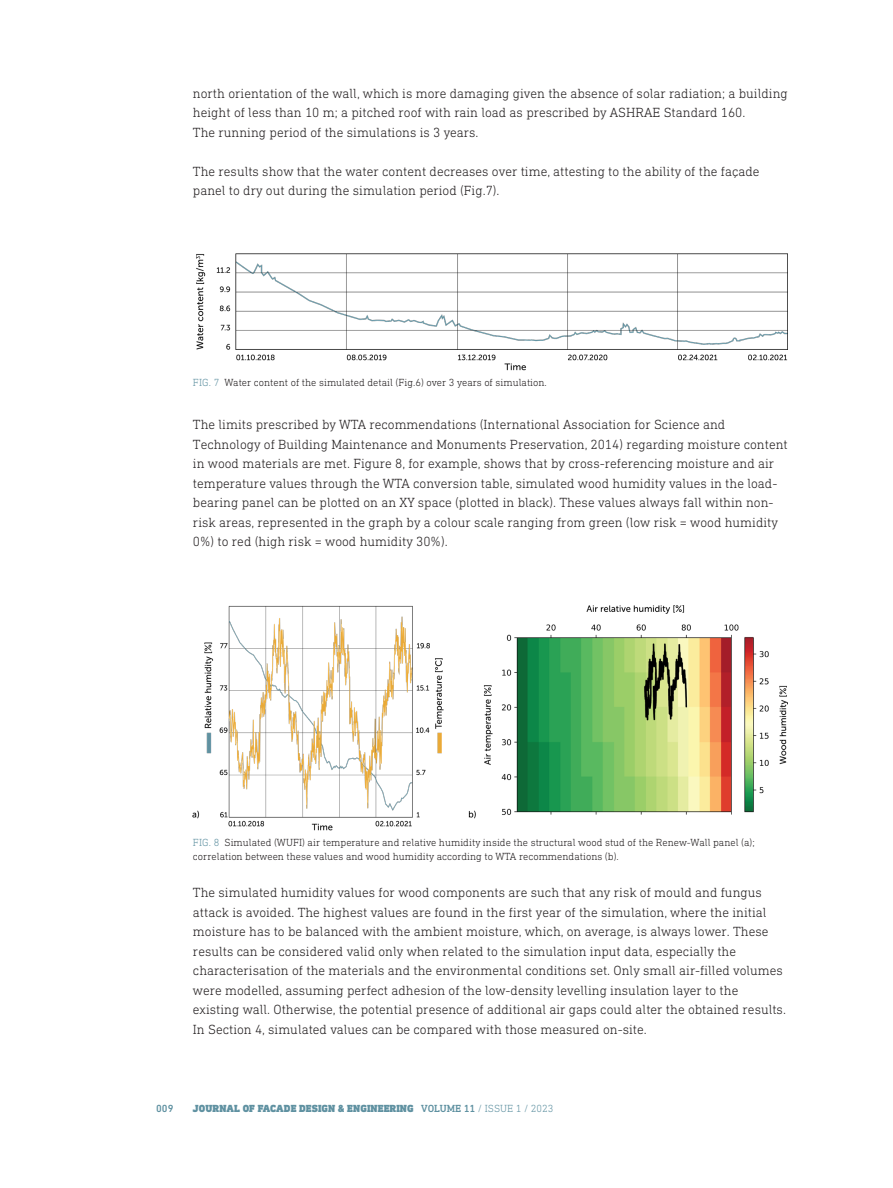
<style>
.page{position:relative;width:893px;height:1188px;background:#fff}
.page>*{position:absolute;margin:0;border:0;box-sizing:border-box;transform-origin:0 0}
.BODY_Normal{font:300 13.5px/19.5px "DIN Next Slab Pro";color:#231f20}
.t1{font:300 10.5px/14.7px "DIN Next Slab Pro";color:#231f20}
.t2{font:900 10.5px "DIN Next Slab Pro";letter-spacing:.01em;color:#5f91a1}
.t3{font:500 10.5px "DIN Next Slab Pro";color:#5f91a1}
.s1{color:#5f91a1}
.s2{font-weight:500}
.s3{font-weight:300}
</style>
<div class="page">
<img style="left:196px;top:254px;width:592px;height:117px">
<img style="left:193px;top:605px;width:595px;height:226px">
<p class="BODY_Normal" style="left:193px;top:83px;width:596px">north orientation of the wall, which is more damaging given the absence of solar radiation; a building height of less than 10 m; a pitched roof with rain load as prescribed by ASHRAE Standard 160.<br>The running period of the simulations is 3 years.</p>
<p class="BODY_Normal" style="left:193px;top:161px;width:568px">The results show that the water content decreases over time, attesting to the ability of the façade panel to dry out during the simulation period (Fig.7).</p>
<p class="t1" style="left:193px;top:375px;width:355px"><span class="s1">Fig. 7</span> Water content of the simulated detail (Fig.6) over 3 years of simulation.</p>
<p class="BODY_Normal" style="left:193px;top:415px;width:596px">The limits prescribed by WTA recommendations (International Association for Science and Technology of Building Maintenance and Monuments Preservation, 2014) regarding moisture content in wood materials are met. Figure 8, for example, shows that by cross-referencing moisture and air temperature values through the WTA conversion table, simulated wood humidity values in the load&shy;bearing panel can be plotted on an XY space (plotted in black). These values always fall within non&shy;risk areas, represented in the graph by a colour scale ranging from green (low risk = wood humidity 0%) to red (high risk = wood humidity 30%).</p>
<p class="t1" style="left:193px;top:835px;width:563px"><span class="s1">Fig. 8</span> Simulated (WUFI) air temperature and relative humidity inside the structural wood stud of the Renew-Wall panel (a); correlation between these values and wood humidity according to WTA recommendations (b).</p>
<p class="BODY_Normal" style="left:193px;top:883px;width:594px">The simulated humidity values for wood components are such that any risk of mould and fungus attack is avoided. The highest values are found in the first year of the simulation, where the initial moisture has to be balanced with the ambient moisture, which, on average, is always lower. These results can be considered valid only when related to the simulation input data, especially the characterisation of the materials and the environmental conditions set. Only small air-filled volumes were modelled, assuming perfect adhesion of the low-density levelling insulation layer to the existing wall. Otherwise, the potential presence of additional air gaps could alter the obtained results.<br>In Section 4, simulated values can be compared with those measured on-site.</p>
<p class="t3" style="left:156px;top:1102px;width:19px">009</p>
<p class="t2" style="left:193px;top:1102px;width:362px">JOURNAL OF FACADE DESIGN &amp; ENGINEERING <span class="s2">VOLUME 11</span> <span class="s3">/ ISSUE 1 / 2023</span></p>
</div>
